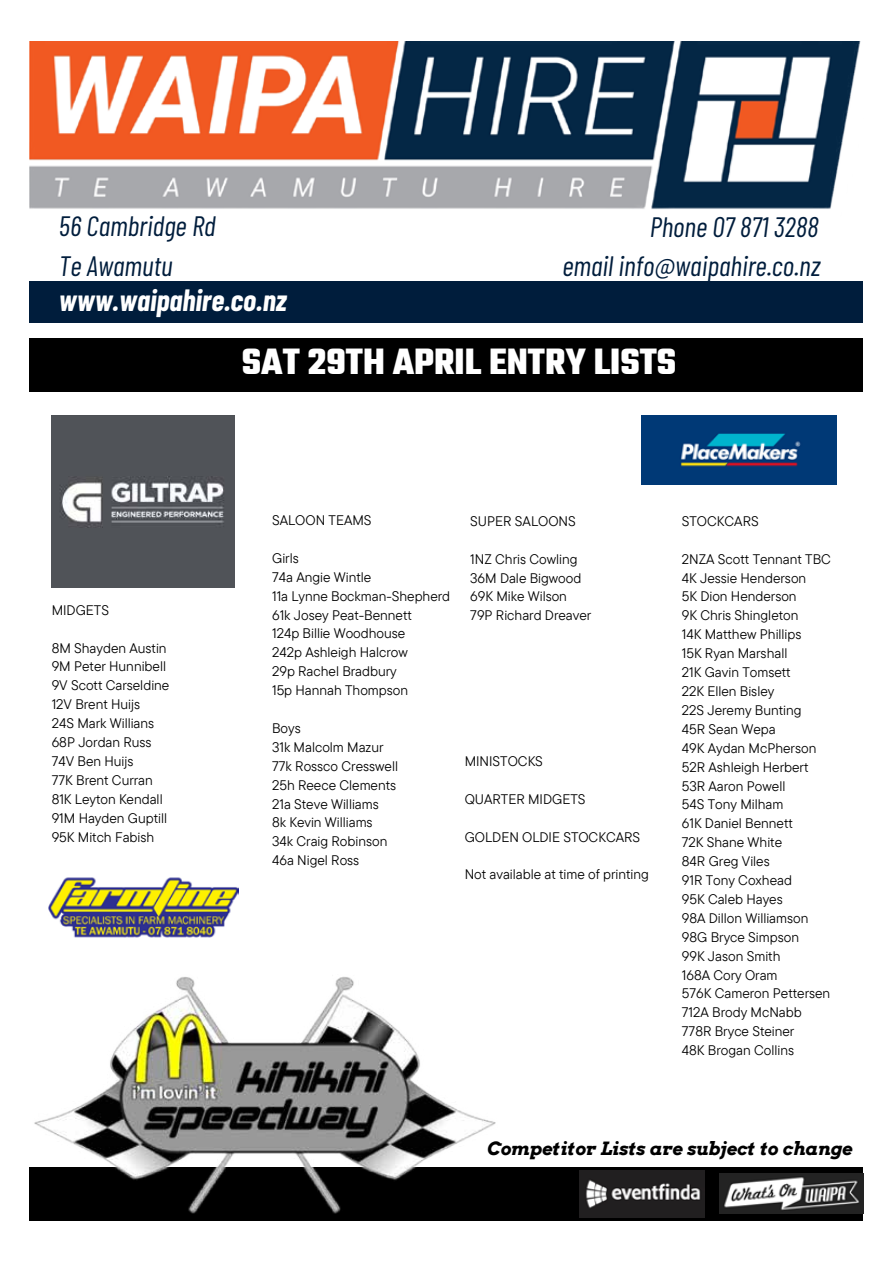
<style>
.page{position:relative;width:893px;height:1263px;background:#fff}
.page>*{position:absolute;margin:0;border:0;box-sizing:border-box;transform-origin:0 0}
.t1{font:700 39.6px "Teko";color:#fff}
.t2{font:italic 700 30px "Barlow Condensed";color:#fff}
.t3{font:italic 28.05px/39.2px "Barlow Condensed";color:#001d3c}
.t4{font:italic 700 18.3px "Arvo";color:#000}
.t5{font:13.8px/18.9px "TT Commons Pro";color:#000}
</style>
<div class="page">
<div style="left:30px;top:1167px;width:833px;height:54px;background:#000"></div>
<div style="left:30px;top:281px;width:833px;height:42px;background:#001d3c"></div>
<img style="left:30px;top:42px;width:831px;height:167px">
<div style="left:30px;top:338px;width:833px;height:54px;background:#000"></div>
<img style="left:719px;top:1174px;width:144px;height:40px">
<img style="left:579px;top:1170px;width:126px;height:48px">
<img style="left:34px;top:976px;width:462px;height:237px">
<img style="left:52px;top:416px;width:183px;height:171px">
<img style="left:48px;top:877px;width:191px;height:61px">
<img style="left:642px;top:416px;width:194px;height:68px">
<h3 class="t3" style="left:59px;top:205px;width:158px">56 Cambridge Rd<br>Te Awamutu</h3>
<h3 class="t3" style="left:562px;top:205px;width:260px;text-align:right">Phone 07 871 3288<br>email info@waipahire.co.nz</h3>
<h2 class="t2" style="left:59px;top:279px;width:229px">www.waipahire.co.nz</h2>
<p class="t5" style="left:52px;top:600px;width:59px">MIDGETS</p>
<p class="t5" style="left:52px;top:638px;width:119px">8M Shayden Austin<br>9M Peter Hunnibell<br>9V Scott Carseldine<br>12V Brent Huijs<br>24S Mark Willians<br>68P Jordan Russ<br>74V Ben Huijs<br>77K Brent Curran<br>81K Leyton Kendall<br>91M Hayden Guptill<br>95K Mitch Fabish</p>
<h1 class="t1" style="left:242px;top:336px;width:436px">SAT 29TH APRIL ENTRY LISTS</h1>
<p class="t5" style="left:272px;top:511px;width:101px">SALOON TEAMS</p>
<p class="t5" style="left:272px;top:548px;width:180px">Girls<br>74a Angie Wintle<br>11a Lynne Bockman-Shepherd<br>61k Josey Peat-Bennett<br>124p Billie Woodhouse<br>242p Ashleigh Halcrow<br>29p Rachel Bradbury<br>15p Hannah Thompson</p>
<p class="t5" style="left:272px;top:719px;width:127px">Boys<br>31k Malcolm Mazur<br>77k Rossco Cresswell<br>25h Reece Clements<br>21a Steve Williams<br>8k Kevin Williams<br>34k Craig Robinson<br>46a Nigel Ross</p>
<p class="t5" style="left:470px;top:511px;width:107px">SUPER SALOONS</p>
<p class="t5" style="left:470px;top:549px;width:123px">1NZ Chris Cowling<br>36M Dale Bigwood<br>69K Mike Wilson<br>79P Richard Dreaver</p>
<p class="t5" style="left:465px;top:752px;width:80px">MINISTOCKS</p>
<p class="t5" style="left:465px;top:789px;width:122px">QUARTER MIDGETS</p>
<p class="t5" style="left:465px;top:827px;width:177px">GOLDEN OLDIE STOCKCARS</p>
<p class="t5" style="left:465px;top:865px;width:186px">Not available at time of printing</p>
<p class="t5" style="left:682px;top:511px;width:78px">STOCKCARS</p>
<p class="t5" style="left:682px;top:549px;width:151px">2NZA Scott Tennant TBC<br>4K Jessie Henderson<br>5K Dion Henderson<br>9K Chris Shingleton<br>14K Matthew Phillips<br>15K Ryan Marshall<br>21K Gavin Tomsett<br>22K Ellen Bisley<br>22S Jeremy Bunting<br>45R Sean Wepa<br>49K Aydan McPherson<br>52R Ashleigh Herbert<br>53R Aaron Powell<br>54S Tony Milham<br>61K Daniel Bennett<br>72K Shane White<br>84R Greg Viles<br>91R Tony Coxhead<br>95K Caleb Hayes<br>98A Dillon Williamson<br>98G Bryce Simpson<br>99K Jason Smith<br>168A Cory Oram<br>576K Cameron Pettersen<br>712A Brody McNabb<br>778R Bryce Steiner<br>48K Brogan Collins</p>
<h3 class="t4" style="left:487px;top:1137px;width:367px">Competitor Lists are subject to change</h3>
</div>
